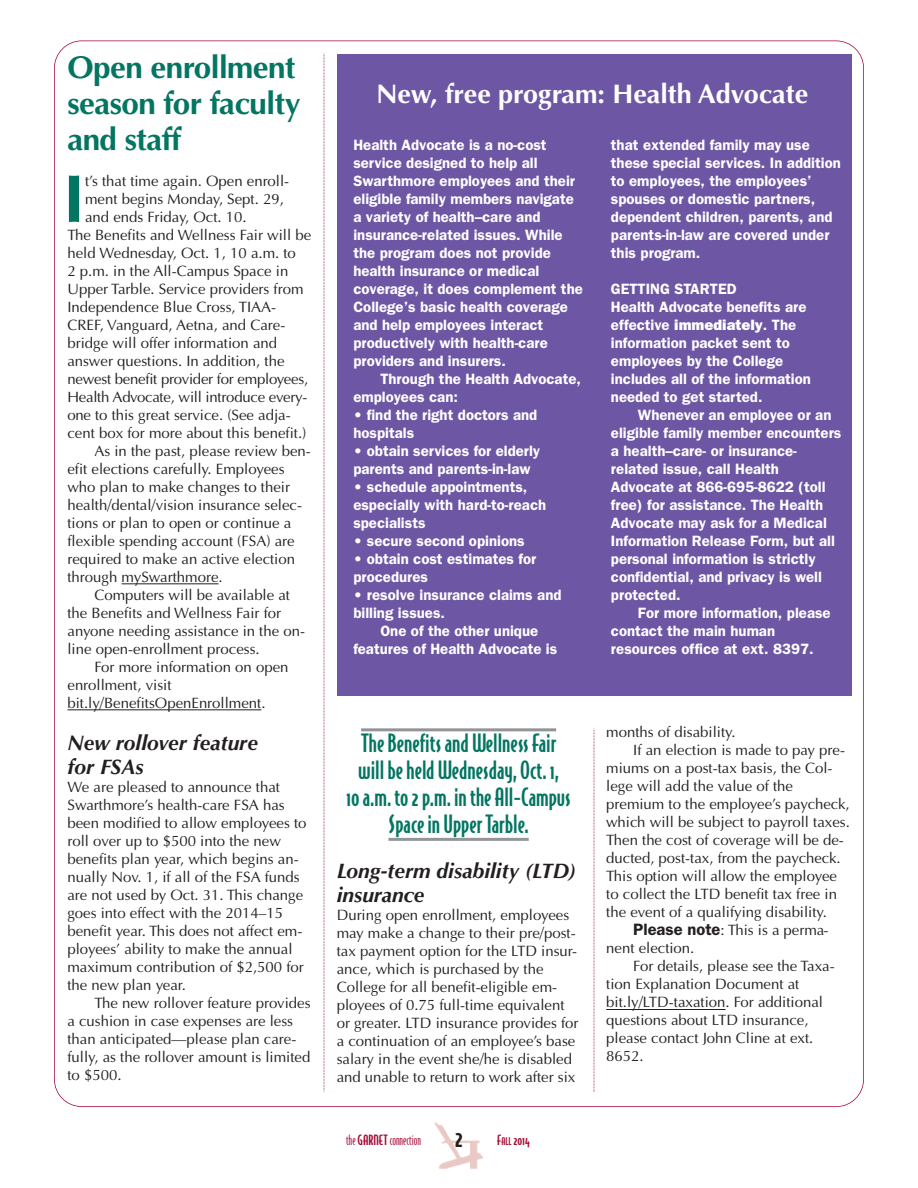
<style>
.page{position:relative;width:918px;height:1188px;background:#fff}
.page>*{position:absolute;margin:0;border:0;box-sizing:border-box;transform-origin:0 0}
.t1{font:700 67.8px "Optima";color:#037561}
.t2{font:700 31.5px/36px "Optima";letter-spacing:-.015em;color:#037561}
.t3{font:700 27px "Optima";color:#fff}
.t4{font:24px/27px "Bodega Sans Medium Oldstyle";color:#037561;text-align:center}
.t5{font:italic 700 21px/24px "Optima";color:#231f20}
.t6{font:15px/18px "Optima";color:#231f20}
.t7{font:600 15px/18px "Franklin Gothic";color:#fff}
.t8{font:15px "Optima";letter-spacing:-.02em;color:#231f20}
.t9{font:13.5px "Bodega Sans Light Oldstyle";color:#a30a34}
.t10{font:13.5px "Bodega Sans Medium Oldstyle";color:#a30a34}
.s1{font-weight:800}
.s2{font-family:"Bodega Sans Medium Oldstyle"}
.s3{font-family:"Bodega Sans Medium Oldstyle";font-size:27px;color:#231f20}
.s4{font-size:10.2px}
.s5{font-family:"Franklin Gothic";font-weight:600;font-size:16.5px}
</style>
<div class="page">
<div style="left:337px;top:54px;width:515px;height:641px;background:#6d57a4"></div>
<svg style="left:324px;top:54px;width:1px;height:1038px"></svg>
<svg style="left:594px;top:729px;width:1px;height:363px"></svg>
<img style="left:434px;top:1122px;width:49px;height:47px">
<hr style="left:122px;top:584px;width:97px;height:1px;background:#231f20">
<hr style="left:68px;top:710px;width:193px;height:1px;background:#231f20">
<hr style="left:606px;top:1009px;width:120px;height:1px;background:#231f20">
<hr style="left:361px;top:728px;width:195px;height:3px;background:#919396">
<hr style="left:388px;top:838px;width:141px;height:3px;background:#939598">
<h2 class="t2" style="left:67px;top:49px;width:234px">Open enrollment season for faculty and staff</h2>
<h1 class="t1" style="left:63px;top:159px;width:24px">I</h1>
<p class="t6" style="left:85px;top:172px;width:206px">t’s that time again. Open enroll-</p>
<p class="t6" style="left:85px;top:190px;width:200px">ment begins Monday, Sept. 29,</p>
<p class="t6" style="left:85px;top:208px;width:163px">and ends Friday, Oct. 10.</p>
<p class="t6" style="left:67px;top:226px;width:245px">The Benefits and Wellness Fair will be</p>
<p class="t6" style="left:67px;top:244px;width:230px">held Wednesday, Oct. 1, 10 a.m. to</p>
<p class="t6" style="left:67px;top:262px;width:222px">2 p.m. in the All-Campus Space in</p>
<p class="t6" style="left:67px;top:280px;width:238px">Upper Tarble. Service providers from</p>
<p class="t6" style="left:67px;top:298px;width:210px">Independence Blue Cross, TIAA-</p>
<p class="t6" style="left:67px;top:316px;width:219px">CREF, Vanguard, Aetna, and Care-</p>
<p class="t6" style="left:67px;top:334px;width:211px">bridge will offer information and</p>
<p class="t6" style="left:67px;top:352px;width:219px">answer questions. In addition, the</p>
<p class="t8" style="left:67px;top:370px;width:242px">newest benefit provider for employees,</p>
<p class="t6" style="left:67px;top:388px;width:241px">Health Advocate, will introduce every-</p>
<p class="t6" style="left:67px;top:406px;width:225px">one to this great service. (See adja-</p>
<p class="t6" style="left:67px;top:424px;width:240px">cent box for more about this benefit.)</p>
<p class="t6" style="left:94px;top:442px;width:218px">As in the past, please review ben-</p>
<p class="t6" style="left:67px;top:460px;width:219px">efit elections carefully. Employees</p>
<p class="t6" style="left:67px;top:478px;width:224px">who plan to make changes to their</p>
<p class="t6" style="left:67px;top:496px;width:236px">health/dental/vision insurance selec-</p>
<p class="t6" style="left:67px;top:514px;width:225px">tions or plan to open or continue a</p>
<p class="t6" style="left:67px;top:532px;width:229px">flexible spending account (FSA) are</p>
<p class="t6" style="left:67px;top:550px;width:229px">required to make an active election</p>
<p class="t6" style="left:67px;top:568px;width:157px">through mySwarthmore.</p>
<p class="t6" style="left:95px;top:586px;width:197px">Computers will be available at</p>
<p class="t6" style="left:68px;top:604px;width:215px">the Benefits and Wellness Fair for</p>
<p class="t6" style="left:68px;top:622px;width:239px">anyone needing assistance in the on-</p>
<p class="t6" style="left:68px;top:640px;width:194px">line open-enrollment process.</p>
<p class="t6" style="left:95px;top:658px;width:196px">For more information on open</p>
<p class="t6" style="left:68px;top:676px;width:106px">enrollment, visit</p>
<p class="t6" style="left:68px;top:694px;width:200px">bit.ly/BenefitsOpenEnrollment.</p>
<h3 class="t5" style="left:68px;top:733px;width:192px">New rollover feature for FSAs</h3>
<p class="t6" style="left:67px;top:778px;width:241px">We are pleased to announce that Swarthmore’s health-care FSA has been modified to allow employees to roll over up to $500 into the new benefits plan year, which begins an&shy;nually Nov. 1, if all of the FSA funds are not used by Oct. 31. This change goes into effect with the 2014–15 benefit year. This does not affect em&shy;ployees’ ability to make the annual maximum contribution of $2,500 for the new plan year.</p>
<p class="t6" style="left:67px;top:994px;width:245px;text-indent:27px">The new rollover feature provides a cushion in case expenses are less than anticipated—please plan care&shy;fully, as the rollover amount is limited to $500.</p>
<h3 class="t3" style="left:377px;top:78px;width:433px">New, free program: Health Advocate</h3>
<p class="t7" style="left:353px;top:136px;width:231px">Health Advocate is a no-cost service designed to help all<br>Swarthmore employees and their eligible family members navigate a variety of health–care and insurance-related issues. While the program does not provide health insurance or medical coverage, it does complement the<br>College’s basic health coverage and help employees interact productively with health-care providers and insurers.</p>
<p class="t7" style="left:353px;top:370px;width:229px;text-indent:27px">Through the Health Advocate, employees can:</p>
<p class="t7" style="left:353px;top:406px;width:185px">• find the right doctors and hospitals</p>
<p class="t7" style="left:353px;top:442px;width:188px">• obtain services for elderly parents and parents-in-law</p>
<p class="t7" style="left:353px;top:478px;width:194px">• schedule appointments, especially with hard-to-reach specialists</p>
<p class="t7" style="left:353px;top:532px;width:173px">• secure second opinions</p>
<p class="t7" style="left:353px;top:550px;width:184px">• obtain cost estimates for procedures</p>
<p class="t7" style="left:353px;top:586px;width:210px">• resolve insurance claims and</p>
<p class="t7" style="left:353px;top:604px;width:93px">billing issues.</p>
<p class="t7" style="left:380px;top:622px;width:159px">One of the other unique</p>
<p class="t7" style="left:353px;top:640px;width:205px">features of Health Advocate is</p>
<p class="t7" style="left:611px;top:136px;width:231px">that extended family may use these special services. In addition to employees, the employees’ spouses or domestic partners, dependent children, parents, and parents-in-law are covered under this program.</p>
<p class="t7" style="left:611px;top:280px;width:201px">GETTING STARTED<br>Health Advocate benefits are effective <span class="s1">immediately</span>. The information packet sent to employees by the College includes all of the information needed to get started.</p>
<p class="t7" style="left:611px;top:406px;width:232px;text-indent:27px">Whenever an employee or an eligible family member encounters a health–care- or insurance&shy;related issue, call Health<br>Advocate at 866-695-8622 (toll free) for assistance. The Health<br>Advocate may ask for a Medical<br>Information Release Form, but all personal information is strictly confidential, and privacy is well protected.</p>
<p class="t7" style="left:611px;top:604px;width:221px;text-indent:27px">For more information, please contact the main human resources office at ext. 8397.</p>
<h3 class="t4" style="left:346px;top:731px;width:226px">TheBenefitsandWellnessFair willbeheldWednesday, Oct. 1,<br>10a.m. to2p.m. inthe All-Campus<br>Spacein UpperTarble.</h3>
<h3 class="t5" style="left:337px;top:861px;width:241px">Long-term disability (LTD) insurance</h3>
<p class="t6" style="left:337px;top:906px;width:243px">During open enrollment, employees may make a change to their pre/post&shy;tax payment option for the LTD insur&shy;ance, which is purchased by the College for all benefit-eligible em&shy;ployees of 0.75 full-time equivalent or greater. LTD insurance provides for a continuation of an employee’s base salary in the event she/he is disabled and unable to return to work after six</p>
<p class="t9" style="left:346px;top:1132px;width:119px">the <span class="s2">GARNET</span>connection <span class="s3">2</span></p>
<p class="t10" style="left:497px;top:1132px;width:34px">F<span class="s4">ALL</span> 2014</p>
<p class="t6" style="left:606px;top:723px;width:131px">months of disability.</p>
<p class="t6" style="left:633px;top:741px;width:213px">If an election is made to pay pre-</p>
<p class="t6" style="left:606px;top:759px;width:228px">miums on a post-tax basis, the Col-</p>
<p class="t6" style="left:606px;top:777px;width:188px">lege will add the value of the</p>
<p class="t6" style="left:606px;top:795px;width:245px">premium to the employee’s paycheck,</p>
<p class="t6" style="left:606px;top:813px;width:245px">which will be subject to payroll taxes.</p>
<p class="t6" style="left:606px;top:831px;width:239px">Then the cost of coverage will be de-</p>
<p class="t6" style="left:606px;top:849px;width:236px">ducted, post-tax, from the paycheck.</p>
<p class="t6" style="left:606px;top:867px;width:232px">This option will allow the employee</p>
<p class="t6" style="left:606px;top:885px;width:232px">to collect the LTD benefit tax free in</p>
<p class="t6" style="left:606px;top:903px;width:222px">the event of a qualifying disability.</p>
<p class="t6" style="left:633px;top:921px;width:197px"><span class="s5">Please note</span>: This is a perma-</p>
<p class="t6" style="left:606px;top:939px;width:90px">nent election.</p>
<p class="t6" style="left:633px;top:957px;width:203px">For details, please see the Taxa-</p>
<p class="t6" style="left:606px;top:975px;width:195px">tion Explanation Document at</p>
<p class="t6" style="left:606px;top:993px;width:218px">bit.ly/LTD-taxation. For additional</p>
<p class="t6" style="left:606px;top:1011px;width:204px">questions about LTD insurance,</p>
<p class="t6" style="left:606px;top:1029px;width:209px">please contact John Cline at ext.</p>
<p class="t6" style="left:606px;top:1047px;width:39px">8652.</p>
</div>
